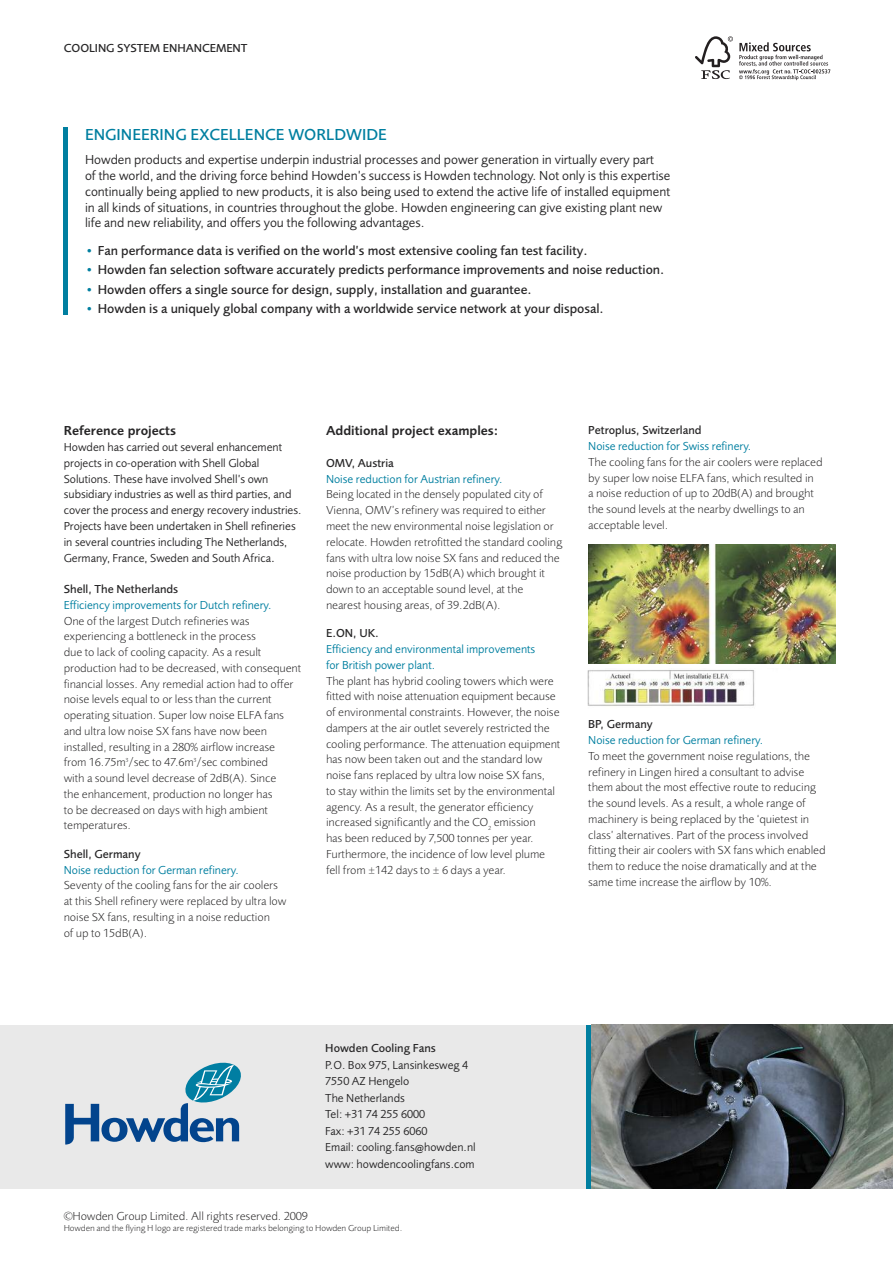
<style>
.page{position:relative;width:893px;height:1263px;background:#fff}
.page>*{position:absolute;margin:0;border:0;box-sizing:border-box;transform-origin:0 0}
.t1{font:500 16.5px "Foundry Sans";color:#007fa0}
.t2{font:13.5px/15.8px "Foundry Sans";color:#272627}
.t3{font:500 13.5px "Foundry Sans";color:#272627}
.t4{font:600 13.5px "Foundry Sans";color:#272627}
.t5{font:300 12px/15.8px "Foundry Sans";color:#272627}
.t6{font:12px/15.8px "Foundry Sans";color:#272627}
.t7{font:12px/15.8px "Foundry Sans";color:#007fa0}
.t8{font:500 12px "Foundry Sans";color:#272627}
.t9{font:300 9px "Foundry Sans";color:#272627}
.s1{font-weight:400;font-size:12.75px;color:#007fa0}
.s2{font-size:13.5px}
</style>
<div class="page">
<div style="left:0;top:1025px;width:587px;height:163px;background:#e9e9e9"></div>
<hr style="left:64px;top:128px;width:4px;height:187px;background:#007fa0">
<svg style="left:65px;top:1063px;width:176px;height:81px"></svg>
<img style="left:587px;top:670px;width:168px;height:36px">
<img style="left:589px;top:544px;width:247px;height:119px">
<img style="left:591px;top:1025px;width:302px;height:163px">
<svg style="left:695px;top:36px;width:38px;height:43px"></svg>
<svg style="left:739px;top:42px;width:91px;height:38px"></svg>
<hr style="left:587px;top:1025px;width:4px;height:163px;background:#007fa0">
<p class="t8" style="left:64px;top:43px;width:185px">COOLING SYSTEM ENHANCEMENT</p>
<h1 class="t1" style="left:85px;top:128px;width:303px">ENGINEERING EXCELLENCE WORLDWIDE</h1>
<p class="t2" style="left:85px;top:153px;width:587px">Howden products and expertise underpin industrial processes and power generation in virtually every part<br>of the world, and the driving force behind Howden’s success is Howden technology. Not only is this expertise continually being applied to new products, it is also being used to extend the active life of installed equipment in all kinds of situations, in countries throughout the globe. Howden engineering can give existing plant new life and new reliability, and offers you the following advantages.</p>
<p class="t3" style="left:85px;top:245px;width:504px"><span class="s1">•</span> Fan performance data is verified on the world’s most extensive cooling fan test facility.</p>
<p class="t3" style="left:85px;top:265px;width:581px"><span class="s1">•</span> Howden fan selection software accurately predicts performance improvements and noise reduction.</p>
<p class="t3" style="left:85px;top:284px;width:448px"><span class="s1">•</span> Howden offers a single source for design, supply, installation and guarantee.</p>
<p class="t3" style="left:85px;top:303px;width:520px"><span class="s1">•</span> Howden is a uniquely global company with a worldwide service network at your disposal.</p>
<p class="t4" style="left:64px;top:426px;width:114px">Reference projects</p>
<p class="t6" style="left:64px;top:440px;width:239px">Howden has carried out several enhancement projects in co-operation with Shell Global Solutions. These have involved Shell’s own subsidiary industries as well as third parties, and cover the process and energy recovery industries.<br>Projects have been undertaken in Shell refineries in several countries including The Netherlands, Germany, France, Sweden and South Africa<span class="s2">.</span></p>
<p class="t8" style="left:64px;top:584px;width:116px">Shell, The Netherlands</p>
<p class="t7" style="left:64px;top:598px;width:209px">Efficiency improvements for Dutch refinery.</p>
<p class="t5" style="left:64px;top:614px;width:239px">One of the largest Dutch refineries was experiencing a bottleneck in the process<br>due to lack of cooling capacity. As a result production had to be decreased, with consequent financial losses. Any remedial action had to offer noise levels equal to or less than the current operating situation. Super low noise ELFA fans and ultra low noise SX fans have now been installed, resulting in a 280% airflow increase<br>from 16.75m<sup>3</sup>/sec to 47.6m<sup>3</sup>/sec combined<br>with a sound level decrease of 2dB(A). Since<br>the enhancement, production no longer has<br>to be decreased on days with high ambient temperatures.</p>
<p class="t8" style="left:64px;top:849px;width:78px">Shell, Germany</p>
<p class="t7" style="left:64px;top:863px;width:176px">Noise reduction for German refinery.</p>
<p class="t5" style="left:64px;top:878px;width:224px">Seventy of the cooling fans for the air coolers at this Shell refinery were replaced by ultra low noise SX fans, resulting in a noise reduction<br>of up to 15dB(A).</p>
<p class="t4" style="left:326px;top:426px;width:174px">Additional project examples:</p>
<p class="t8" style="left:326px;top:458px;width:69px">OMV, Austria</p>
<p class="t7" style="left:326px;top:472px;width:178px">Noise reduction for Austrian refinery.</p>
<p class="t5" style="left:326px;top:488px;width:238px">Being located in the densely populated city of Vienna, OMV’s refinery was required to either meet the new environmental noise legislation or relocate. Howden retrofitted the standard cooling fans with ultra low noise SX fans and reduced the noise production by 15dB(A) which brought it down to an acceptable sound level, at the<br>nearest housing areas, of 39.2dB(A).</p>
<p class="t8" style="left:326px;top:629px;width:54px">E.ON, UK.</p>
<p class="t7" style="left:326px;top:642px;width:211px">Efficiency and environmental improvements for British power plant.</p>
<p class="t5" style="left:326px;top:674px;width:236px">The plant has hybrid cooling towers which were fitted with noise attenuation equipment because of environmental constraints. However, the noise dampers at the air outlet severely restricted the cooling performance. The attenuation equipment has now been taken out and the standard low noise fans replaced by ultra low noise SX fans,<br>to stay within the limits set by the environmental agency. As a result, the generator efficiency increased significantly and the CO<sub>2</sub> emission<br>has been reduced by 7,500 tonnes per year.<br>Furthermore, the incidence of low level plume fell from ±142 days to ± 6 days a year.</p>
<p class="t8" style="left:588px;top:426px;width:115px">Petroplus, Switzerland</p>
<p class="t7" style="left:588px;top:439px;width:165px">Noise reduction for Swiss refinery.</p>
<p class="t5" style="left:588px;top:455px;width:236px">The cooling fans for the air coolers were replaced by super low noise ELFA fans, which resulted in<br>a noise reduction of up to 20dB(A) and brought the sound levels at the nearby dwellings to an acceptable level.</p>
<p class="t8" style="left:588px;top:720px;width:66px">BP, Germany</p>
<p class="t7" style="left:588px;top:733px;width:176px">Noise reduction for German refinery.</p>
<p class="t5" style="left:588px;top:749px;width:239px">To meet the government noise regulations, the refinery in Lingen hired a consultant to advise them about the most effective route to reducing the sound levels. As a result, a whole range of machinery is being replaced by the ‘quietest in class’ alternatives. Part of the process involved fitting their air coolers with SX fans which enabled them to reduce the noise dramatically and at the same time increase the airflow by 10%.</p>
<p class="t8" style="left:325px;top:1043px;width:112px">Howden Cooling Fans</p>
<p class="t6" style="left:325px;top:1057px;width:152px;line-height:16.5px">P.O. Box 975, Lansinkesweg 4<br>7550 AZ Hengelo<br>The Netherlands<br>Tel: +31 74 255 6000<br>Fax: +31 74 255 6060<br>Email: cooling.fans@howden.nl www: howdencoolingfans.com</p>
<p class="t5" style="left:64px;top:1210px;width:246px">©Howden Group Limited. All rights reserved. 2009</p>
<p class="t9" style="left:64px;top:1224px;width:340px">Howden and the flying H logo are registered trade marks belonging to Howden Group Limited.</p>
</div>
